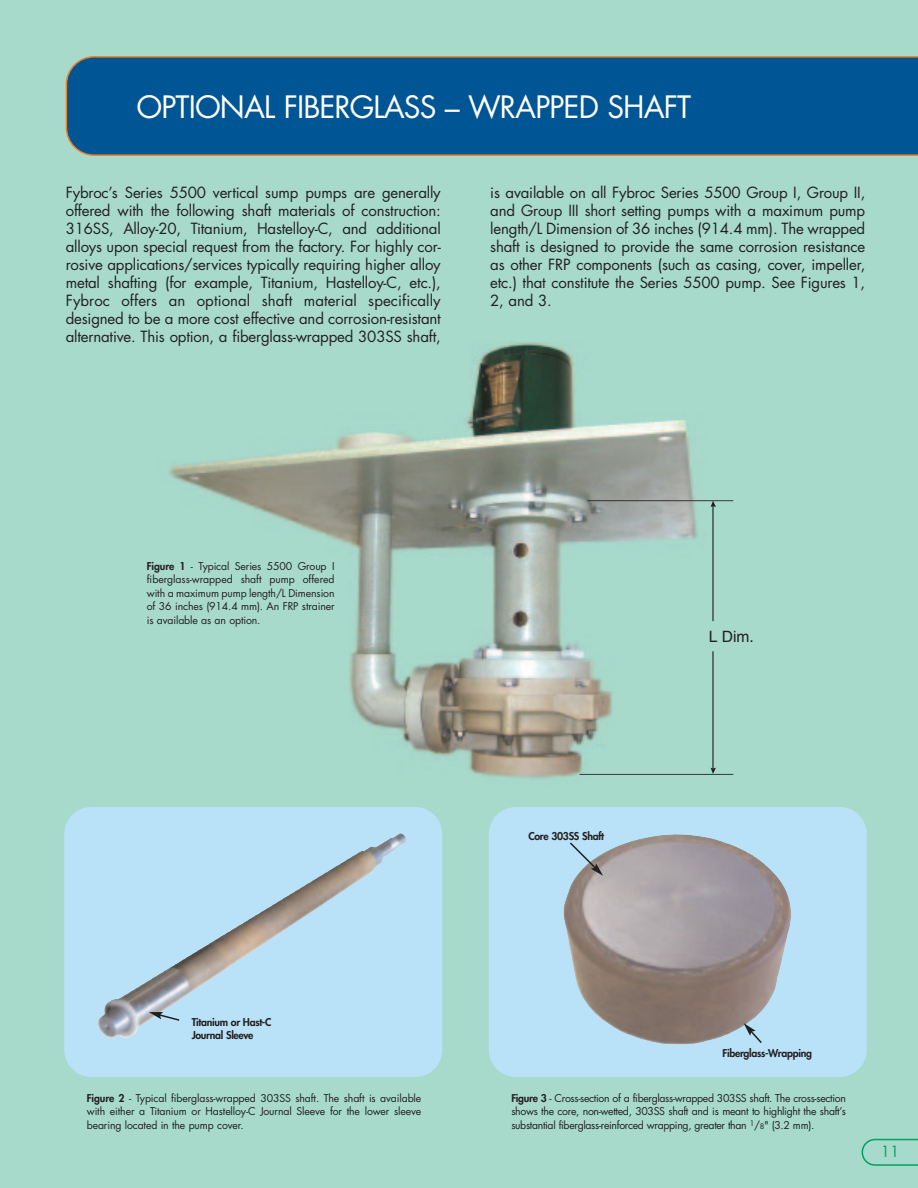
<style>
.page{position:relative;width:918px;height:1188px;background:#a7dacb}
.page>*{position:absolute;margin:0;border:0;box-sizing:border-box;transform-origin:0 0}
.t1{font:30px "Futura";letter-spacing:-.03em;color:#fff}
.t2{font:15.6px "Helvetica";color:#231f20}
.t3{font:15px/18px "Futura";letter-spacing:-.01em;color:#231f20;text-align:justify}
.t4{font:15px "Futura";color:#00a261}
.t5{font:10.5px/13.5px "Futura";letter-spacing:-.01em;color:#231f20;text-align:justify}
.t6{font:800 10.5px/13.5px "Futura";letter-spacing:-.03em;color:#231f20}
.s1{font-weight:800}
.s2{font-size:7.5px}
</style>
<div class="page">
<svg style="left:862px;top:1139px;width:56px;height:27px"></svg>
<div style="left:66px;top:56px;width:852px;height:100px;background:#005595"></div>
<img style="left:169px;top:342px;width:538px;height:437px">
<hr style="left:587px;top:500px;width:146px;height:1px;background:#231f20">
<hr style="left:580px;top:774px;width:153px;height:1px;background:#231f20">
<hr style="left:713px;top:651px;width:1px;height:119px;background:#231f20">
<hr style="left:713px;top:505px;width:1px;height:116px;background:#231f20">
<svg style="left:711px;top:768px;width:5px;height:6px"></svg>
<svg style="left:711px;top:501px;width:5px;height:6px"></svg>
<svg style="left:489px;top:807px;width:378px;height:270px;background:#adc3d1"></svg>
<img style="left:563px;top:836px;width:92px;height:77px">
<div style="left:64px;top:807px;width:378px;height:270px;background:#b9e1f7;border-radius:27px"></div>
<img style="left:98px;top:844px;width:304px;height:194px">
<svg style="left:149px;top:1012px;width:32px;height:10px"></svg>
<svg style="left:744px;top:1023px;width:19px;height:22px"></svg>
<svg style="left:568px;top:841px;width:35px;height:35px"></svg>
<h1 class="t1" style="left:137px;top:93px;width:556px">OPTIONAL FIBERGLASS – WRAPPED SHAFT</h1>
<p class="t3" style="left:66px;top:184px;width:377px">Fybroc’s Series 5500 vertical sump pumps are generally offered with the following shaft materials of construction:<br>316SS, Alloy-20, Titanium, Hastelloy-C, and additional alloys upon special request from the factory. For highly cor&shy;rosive applications/services typically requiring higher alloy metal shafting (for example, Titanium, Hastelloy-C, etc.), Fybroc offers an optional shaft material specifically designed to be a more cost effective and corrosion-resistant alternative. This option, a fiberglass-wrapped 303SS shaft,</p>
<p class="t3" style="left:490px;top:184px;width:377px">is available on all Fybroc Series 5500 Group I, Group II, and Group III short setting pumps with a maximum pump length/L Dimension of 36 inches (914.4 mm). The wrapped shaft is designed to provide the same corrosion resistance as other FRP components (such as casing, cover, impeller, etc.) that constitute the Series 5500 pump. See Figures 1, 2, and 3.</p>
<p class="t5" style="left:147px;top:560px;width:189px"><span class="s1">Figure 1</span> - Typical Series 5500 Group I fiberglass-wrapped shaft pump offered with a maximum pump length/L Dimension of 36 inches (914.4 mm). An FRP strainer is available as an option.</p>
<p class="t6" style="left:192px;top:1016px;width:81px">Titanium or Hast-C<br>Journal Sleeve</p>
<p class="t5" style="left:87px;top:1092px;width:336px"><span class="s1">Figure 2</span> - Typical fiberglass-wrapped 303SS shaft. The shaft is available with either a Titanium or Hastelloy-C Journal Sleeve for the lower sleeve bearing located in the pump cover.</p>
<p class="t6" style="left:528px;top:830px;width:77px">Core 303SS Shaft</p>
<p class="t2" style="left:709px;top:631px;width:47px">L Dim.</p>
<p class="t6" style="left:723px;top:1048px;width:91px">Fiberglass-Wrapping</p>
<p class="t5" style="left:511px;top:1092px;width:336px"><span class="s1">Figure 3</span> - Cross-section of a fiberglass-wrapped 303SS shaft. The cross-section shows the core, non-wetted, 303SS shaft and is meant to highlight the shaft’s substantial fiberglass-reinforced wrapping, greater than <sup>1</sup>/<span class="s2">8</span>" (3.2 mm).</p>
<p class="t4" style="left:881px;top:1144px;width:20px">11</p>
</div>
